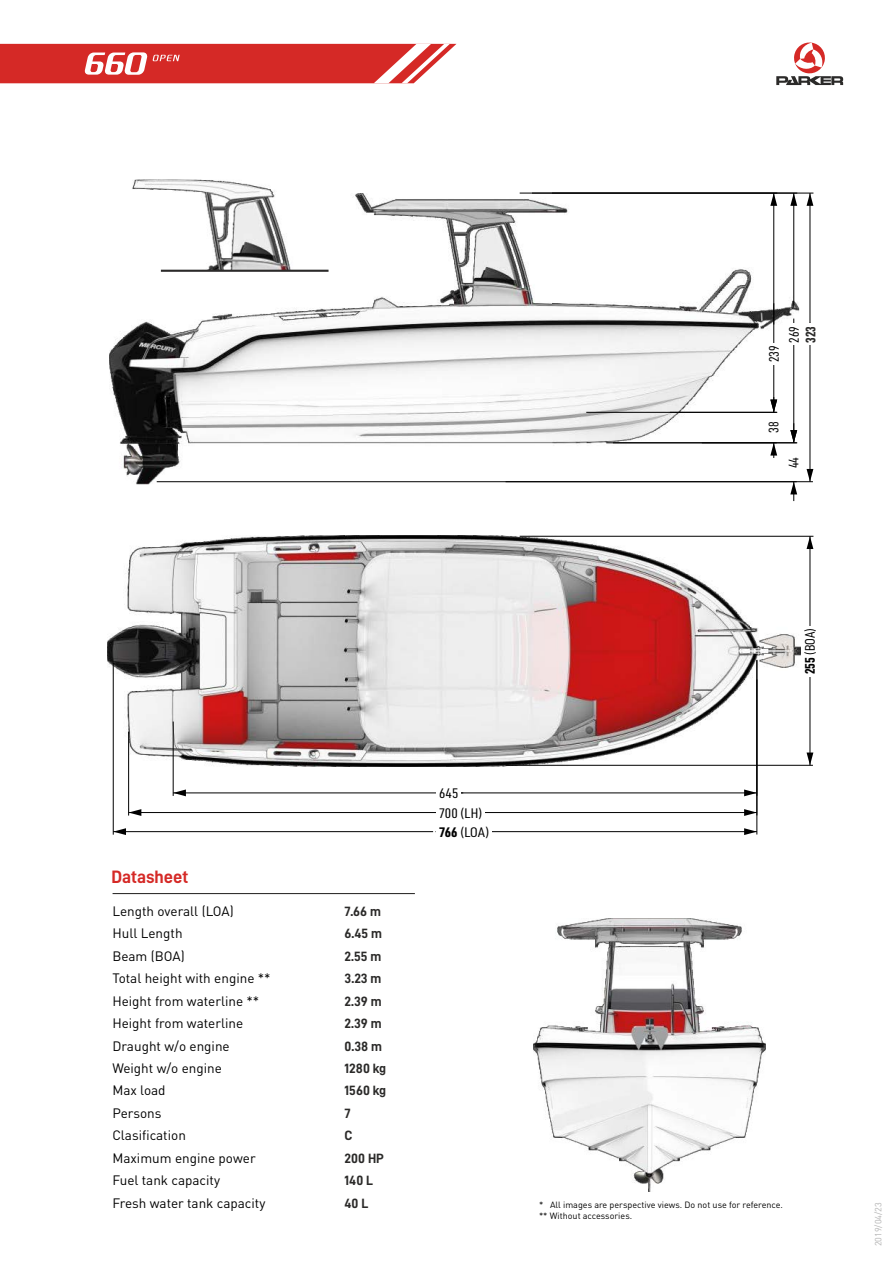
<style>
.page{position:relative;width:893px;height:1263px;background:#fff}
.page>*{position:absolute;margin:0;border:0;box-sizing:border-box;transform-origin:0 0}
.t1{font:18px "D DIN Bold";letter-spacing:-.005em;color:#d52926}
.t2{font:13.95px "D DIN Condensed";color:#000}
.t3{font:13.95px "D DIN Condensed";color:#000;scale:1.13 1}
.t4{font:13.95px "D DIN Condensed Bold";color:#2b2a29}
.t5{font:13.5px/22.4px "DINOT";color:#000}
.t6{font:13.5px/22.5px "D DIN Bold";color:#2b2a29}
.t7{font:9px/11.6px "DINOT";color:#000}
.t8{font:9px "DINOT";color:#b3b3b3}
.s1{font-family:"D DIN Condensed Bold"}
</style>
<div class="page">
<img style="left:109px;top:193px;width:690px;height:291px">
<img style="left:108px;top:535px;width:693px;height:231px">
<img style="left:534px;top:918px;width:232px;height:273px">
<svg style="left:770px;top:443px;width:7px;height:15px"></svg>
<div style="left:766px;top:422px;width:15px;height:13px;background:#fff"></div>
<hr style="left:606px;top:442px;width:191px;height:1px;background:#000">
<hr style="left:793px;top:319px;width:1px;height:124px;background:#000">
<hr style="left:793px;top:193px;width:1px;height:115px;background:#000">
<svg style="left:790px;top:194px;width:7px;height:12px"></svg>
<div style="left:786px;top:324px;width:15px;height:21px;background:#fff"></div>
<hr style="left:157px;top:481px;width:640px;height:1px;background:#000">
<svg style="left:790px;top:482px;width:7px;height:19px"></svg>
<svg style="left:790px;top:423px;width:7px;height:20px"></svg>
<div style="left:786px;top:457px;width:15px;height:11px;background:#fff"></div>
<svg style="left:776px;top:42px;width:67px;height:43px"></svg>
<hr style="left:113px;top:893px;width:302px;height:1px;background:#2b2a29">
<svg style="left:0;top:44px;width:456px;height:39px;background:#da4542"></svg>
<img style="left:132px;top:180px;width:143px;height:13px">
<img style="left:109px;top:193px;width:220px;height:78px">
<hr style="left:757px;top:660px;width:1px;height:174px;background:#000">
<hr style="left:113px;top:663px;width:1px;height:172px;background:#000">
<hr style="left:435px;top:831px;width:322px;height:1px;background:#000">
<svg style="left:744px;top:828px;width:13px;height:7px"></svg>
<hr style="left:113px;top:831px;width:320px;height:1px;background:#000">
<svg style="left:113px;top:828px;width:13px;height:7px"></svg>
<hr style="left:436px;top:824px;width:3px;height:15px;background:#fff">
<div style="left:440px;top:824px;width:17px;height:15px;background:#fff"></div>
<div style="left:458px;top:824px;width:34px;height:15px;background:#fff"></div>
<hr style="left:506px;top:765px;width:307px;height:1px;background:#000">
<hr style="left:520px;top:536px;width:293px;height:1px;background:#000">
<hr style="left:810px;top:651px;width:1px;height:114px;background:#000">
<svg style="left:806px;top:752px;width:7px;height:13px"></svg>
<hr style="left:810px;top:536px;width:1px;height:105px;background:#000">
<svg style="left:806px;top:536px;width:7px;height:13px"></svg>
<div style="left:802px;top:658px;width:15px;height:19px;background:#fff"></div>
<div style="left:802px;top:626px;width:15px;height:31px;background:#fff"></div>
<hr style="left:128px;top:731px;width:1px;height:84px;background:#000">
<hr style="left:443px;top:812px;width:314px;height:1px;background:#000">
<svg style="left:744px;top:809px;width:13px;height:7px"></svg>
<hr style="left:129px;top:812px;width:312px;height:1px;background:#000">
<svg style="left:129px;top:809px;width:12px;height:7px"></svg>
<div style="left:436px;top:805px;width:49px;height:15px;background:#fff"></div>
<hr style="left:173px;top:721px;width:1px;height:75px;background:#000">
<hr style="left:452px;top:793px;width:305px;height:1px;background:#000">
<svg style="left:744px;top:789px;width:13px;height:7px"></svg>
<hr style="left:173px;top:793px;width:290px;height:1px;background:#000">
<svg style="left:173px;top:789px;width:13px;height:7px"></svg>
<div style="left:436px;top:785px;width:25px;height:15px;background:#fff"></div>
<hr style="left:161px;top:270px;width:168px;height:2px;background:#2b2a29">
<hr style="left:506px;top:481px;width:307px;height:1px;background:#000">
<hr style="left:520px;top:193px;width:293px;height:1px;background:#000">
<hr style="left:810px;top:323px;width:1px;height:159px;background:#000">
<svg style="left:806px;top:469px;width:7px;height:13px"></svg>
<hr style="left:810px;top:193px;width:1px;height:132px;background:#000">
<svg style="left:806px;top:193px;width:7px;height:13px"></svg>
<div style="left:803px;top:323px;width:15px;height:19px;background:#fff"></div>
<hr style="left:586px;top:412px;width:191px;height:1px;background:#000">
<hr style="left:773px;top:303px;width:1px;height:109px;background:#000">
<svg style="left:770px;top:397px;width:7px;height:15px"></svg>
<hr style="left:773px;top:193px;width:1px;height:131px;background:#000">
<svg style="left:770px;top:193px;width:7px;height:13px"></svg>
<div style="left:766px;top:343px;width:15px;height:21px;background:#fff"></div>
<p class="t2" style="left:767px;top:362px;width:18px;rotate:-90deg">239</p>
<p class="t4" style="left:804px;top:343px;width:18px;rotate:-90deg">323</p>
<p class="t2" style="left:787px;top:343px;width:18px;rotate:-90deg">269</p>
<p class="t2" style="left:767px;top:433px;width:13px;rotate:-90deg">38</p>
<p class="t2" style="left:787px;top:468px;width:13px;rotate:-90deg">44</p>
<h1 class="t1" style="left:111px;top:868px;width:79px">Datasheet</h1>
<p class="t5" style="left:112px;top:901px;width:160px">Length overall (LOA)<br>Hull Length<br>Beam (BOA)<br>Total height with engine **<br>Height from waterline **<br>Height from waterline<br>Draught w/o engine<br>Weight w/o engine<br>Max load<br>Persons<br>Clasification<br>Maximum engine power<br>Fuel tank capacity<br>Fresh water tank capacity</p>
<p class="t6" style="left:345px;top:900px;width:43px">7.66 m<br>6.45 m<br>2.55 m<br>3.23 m<br>2.39 m<br>2.39 m<br>0.38 m<br>1280 kg<br>1560 kg<br>7<br>C<br>200 HP<br>140 L<br>40 L</p>
<p class="t3" style="left:439px;top:786px;width:18px">645</p>
<p class="t3" style="left:439px;top:806px;width:40px">700 (LH)</p>
<p class="t3" style="left:439px;top:825px;width:46px"><span class="s1">766</span> (LOA)</p>
<p class="t2" style="left:803px;top:674px;width:48px;rotate:-90deg"><span class="s1">255</span> (BOA)</p>
<p class="t7" style="left:539px;top:1199px;width:245px">* All images are perspective views. Do not use for reference. ** Without accessories.</p>
<p class="t8" style="left:875px;top:1246px;width:45px;rotate:-90deg">2019/04/23</p>
</div>
